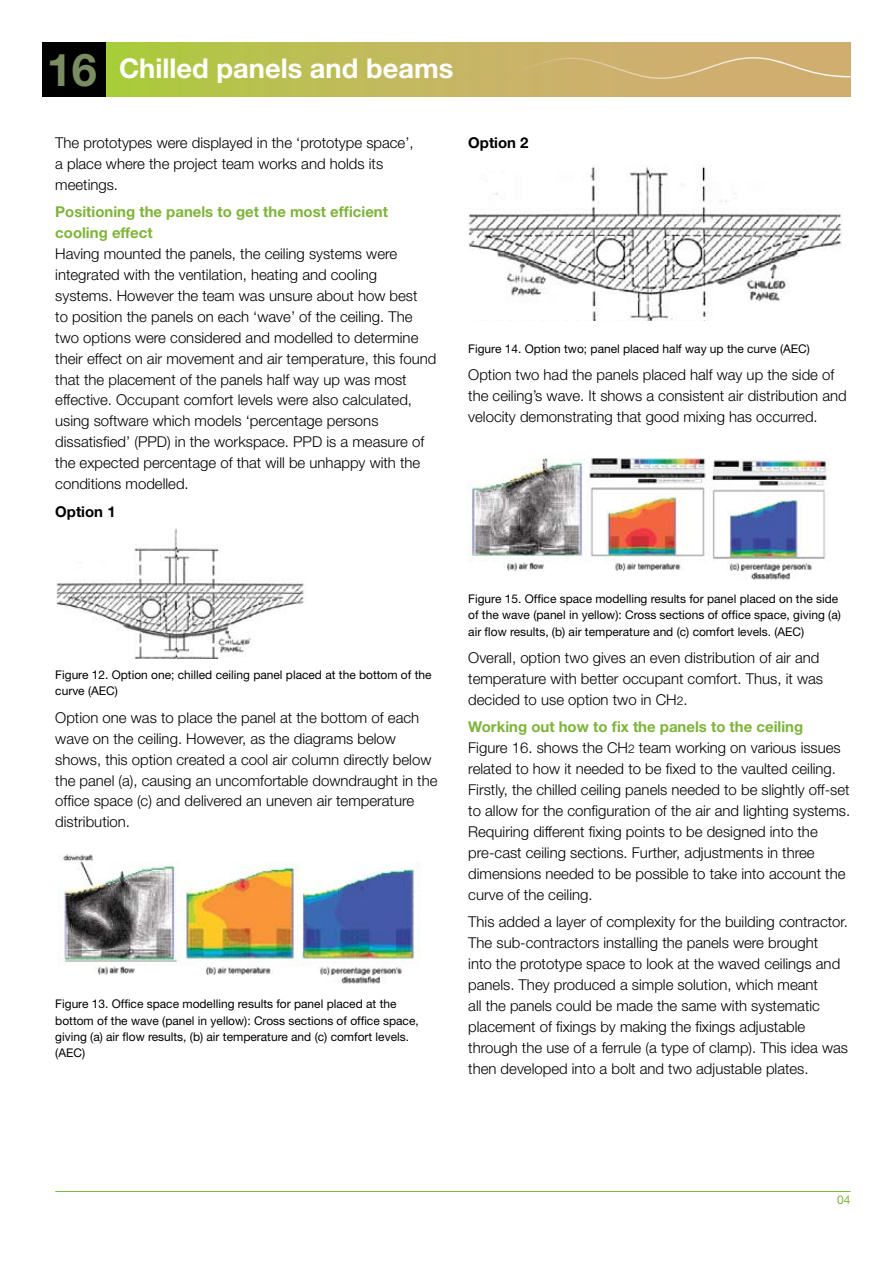
<style>
.page{position:relative;width:893px;height:1263px;background:#fff}
.page>*{position:absolute;margin:0;border:0;box-sizing:border-box;transform-origin:0 0}
.t1{font:700 27.3px "Helvetica Neue";color:#fff}
.t2{font:300 15px/21px "Helvetica Neue";color:#000}
.t3{font:700 15px/21px "Helvetica Neue";color:#7db439}
.t4{font:700 15px "Helvetica Neue";color:#000}
.t5{font:12px/16.5px "Helvetica Neue";color:#000}
.t6{font:12px "Helvetica Neue";color:#7db439}
.s1{font-size:45.3px;color:#798d61}
.s2{font-size:12px}
.s3{font-weight:700;color:#7db439}
</style>
<div class="page">
<hr style="left:55px;top:1191px;width:795px;height:1px;background:#7db439">
<div style="left:106px;top:43px;width:744px;height:54px;background:linear-gradient(to right,#b0c744,#d7a87b)"></div>
<svg style="left:329px;top:57px;width:521px;height:22px;background:#cbb46c"></svg>
<div style="left:43px;top:43px;width:63px;height:54px;background:#000"></div>
<img style="left:56px;top:528px;width:248px;height:130px">
<img style="left:468px;top:166px;width:374px;height:154px">
<img style="left:58px;top:854px;width:361px;height:130px">
<img style="left:468px;top:457px;width:361px;height:123px">
<h1 class="t1" style="left:47px;top:52px;width:408px"><span class="s1">16</span> Chilled panels and beams</h1>
<p class="t2" style="left:55px;top:132px;width:360px">The prototypes were displayed in the ‘prototype space’, a place where the project team works and holds its meetings.</p>
<p class="t3" style="left:55px;top:201px;width:334px">Positioning the panels to get the most efficient cooling effect</p>
<p class="t2" style="left:55px;top:243px;width:383px">Having mounted the panels, the ceiling systems were integrated with the ventilation, heating and cooling systems. However the team was unsure about how best<br>to position the panels on each ‘wave’ of the ceiling. The two options were considered and modelled to determine their effect on air movement and air temperature, this found that the placement of the panels half way up was most effective. Occupant comfort levels were also calculated, using software which models ‘percentage persons dissatisfied’ (PPD) in the workspace. PPD is a measure of the expected percentage of that will be unhappy with the conditions modelled.</p>
<p class="t4" style="left:55px;top:502px;width:62px">Option 1</p>
<p class="t4" style="left:468px;top:133px;width:62px">Option 2</p>
<p class="t5" style="left:468px;top:340px;width:343px">Figure 14. Option two; panel placed half way up the curve (AEC)</p>
<p class="t2" style="left:468px;top:364px;width:380px">Option two had the panels placed half way up the side of the ceiling’s wave. It shows a consistent air distribution and velocity demonstrating that good mixing has occurred.</p>
<p class="t5" style="left:55px;top:666px;width:378px">Figure 12. Option one; chilled ceiling panel placed at the bottom of the curve (AEC)</p>
<p class="t2" style="left:55px;top:706px;width:384px">Option one was to place the panel at the bottom of each wave on the ceiling. However, as the diagrams below shows, this option created a cool air column directly below the panel (a), causing an uncomfortable downdraught in the office space (c) and delivered an uneven air temperature distribution.</p>
<p class="t5" style="left:55px;top:995px;width:365px">Figure 13. Office space modelling results for panel placed at the bottom of the wave (panel in yellow): Cross sections of office space, giving (a) air flow results, (b) air temperature and (c) comfort levels. (AEC)</p>
<p class="t5" style="left:468px;top:590px;width:374px">Figure 15. Office space modelling results for panel placed on the side of the wave (panel in yellow): Cross sections of office space, giving (a) air flow results, (b) air temperature and (c) comfort levels. (AEC)</p>
<p class="t2" style="left:468px;top:647px;width:356px">Overall, option two gives an even distribution of air and temperature with better occupant comfort. Thus, it was decided to use option two in CH<span class="s2">2</span>.</p>
<p class="t2" style="left:468px;top:716px;width:383px"><span class="s3">Working out how to fix the panels to the ceiling<br></span>Figure 16. shows the CH<span class="s2">2</span> team working on various issues related to how it needed to be fixed to the vaulted ceiling.<br>Firstly, the chilled ceiling panels needed to be slightly off-set to allow for the configuration of the air and lighting systems.<br>Requiring different fixing points to be designed into the pre-cast ceiling sections. Further, adjustments in three dimensions needed to be possible to take into account the curve of the ceiling.</p>
<p class="t2" style="left:468px;top:911px;width:381px">This added a layer of complexity for the building contractor.<br>The sub-contractors installing the panels were brought<br>into the prototype space to look at the waved ceilings and panels. They produced a simple solution, which meant<br>all the panels could be made the same with systematic placement of fixings by making the fixings adjustable through the use of a ferrule (a type of clamp). This idea was then developed into a bolt and two adjustable plates.</p>
<p class="t6" style="left:837px;top:1193px;width:15px">04</p>
</div>
